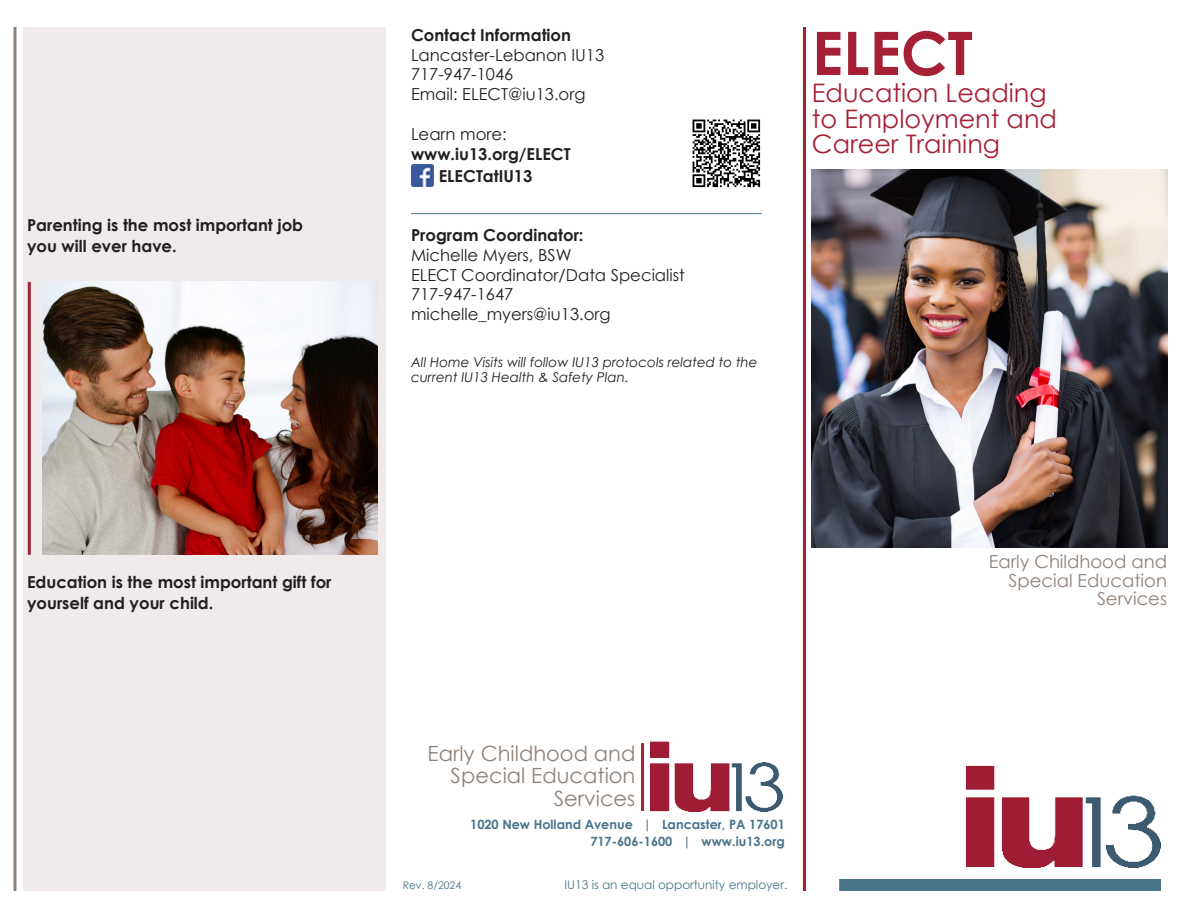
<style>
.page{position:relative;width:1188px;height:918px;background:#fff}
.page>*{position:absolute;margin:0;border:0;box-sizing:border-box;transform-origin:0 0}
.t1{font:700 60px "Century Gothic";color:#a62035}
.t2{font:25.5px/25.5px "Century Gothic";color:#a62035}
.t3{font:21px "Century Gothic";color:#8f8279}
.t4{font:18px "Century Gothic";color:#8f8279}
.t5{font:700 16.5px/21px "Century Gothic";color:#231f20}
.t6{font:16.5px "Century Gothic";color:#231f20}
.t7{font:italic 13.5px/15px "Century Gothic";color:#231f20}
.t8{font:700 12.75px "Century Gothic";color:#49748a}
.t9{font:12px "Century Gothic";color:#49748a}
.t10{font:10.5px "Century Gothic";color:#49748a}
</style>
<div class="page">
<hr style="left:803px;top:27px;width:3px;height:864px;background:#a62035">
<img style="left:812px;top:170px;width:355px;height:377px">
<img style="left:966px;top:765px;width:195px;height:103px">
<div style="left:839px;top:879px;width:322px;height:12px;background:#49748a"></div>
<hr style="left:14px;top:27px;width:2px;height:864px;background:#8f8279">
<div style="left:23px;top:27px;width:363px;height:864px;background:#f0ebea"></div>
<img style="left:650px;top:742px;width:132px;height:69px">
<hr style="left:641px;top:743px;width:3px;height:68px;background:#a62035">
<img style="left:42px;top:282px;width:336px;height:273px">
<hr style="left:28px;top:282px;width:3px;height:273px;background:#a62035">
<hr style="left:411px;top:213px;width:351px;height:1px;background:#49748a">
<img style="left:411px;top:164px;width:23px;height:23px">
<img style="left:692px;top:119px;width:69px;height:69px">
<p class="t5" style="left:27px;top:213px;width:278px">Parenting is the most important job</p>
<p class="t5" style="left:27px;top:234px;width:151px">you will ever have.</p>
<p class="t5" style="left:27px;top:570px;width:306px">Education is the most important gift for yourself and your child.</p>
<p class="t5" style="left:411px;top:24px;width:162px">Contact Information</p>
<p class="t6" style="left:411px;top:43px;width:195px">Lancaster-Lebanon IU13</p>
<p class="t6" style="left:411px;top:63px;width:104px">717-947-1046</p>
<p class="t6" style="left:411px;top:83px;width:176px">Email: ELECT@iu13.org</p>
<p class="t6" style="left:411px;top:122px;width:97px">Learn more:</p>
<p class="t5" style="left:411px;top:142px;width:161px">www.iu13.org/ELECT</p>
<p class="t5" style="left:439px;top:164px;width:95px">ELECTatIU13</p>
<p class="t5" style="left:411px;top:224px;width:174px">Program Coordinator:</p>
<p class="t6" style="left:411px;top:243px;width:162px">Michelle Myers, BSW</p>
<p class="t6" style="left:411px;top:263px;width:275px">ELECT Coordinator/Data Specialist</p>
<p class="t6" style="left:411px;top:283px;width:104px">717-947-1647</p>
<p class="t6" style="left:411px;top:303px;width:201px">michelle_myers@iu13.org</p>
<p class="t7" style="left:411px;top:355px;width:348px">All Home Visits will follow IU13 protocols related to the current IU13 Health &amp; Safety Plan.</p>
<p class="t1" style="left:812px;top:8px;width:162px">ELECT</p>
<p class="t2" style="left:812px;top:80px;width:247px">Education Leading to Employment and<br>Career Training</p>
<p class="t3" style="left:428px;top:739px;width:209px">Early Childhood and</p>
<p class="t3" style="left:451px;top:761px;width:186px">Special Education</p>
<p class="t3" style="left:554px;top:784px;width:83px">Services</p>
<p class="t8" style="left:470px;top:815px;width:316px">1020 New Holland Avenue | Lancaster, PA 17601</p>
<p class="t8" style="left:590px;top:831px;width:196px">717-606-1600 | www.iu13.org</p>
<p class="t10" style="left:403px;top:878px;width:60px">Rev. 8/2024</p>
<p class="t9" style="left:565px;top:876px;width:224px">IU13 is an equal opportunity employer.</p>
<p class="t4" style="left:989px;top:549px;width:180px">Early Childhood and</p>
<p class="t4" style="left:1009px;top:567px;width:160px">Special Education</p>
<p class="t4" style="left:1097px;top:586px;width:71px">Services</p>
</div>
